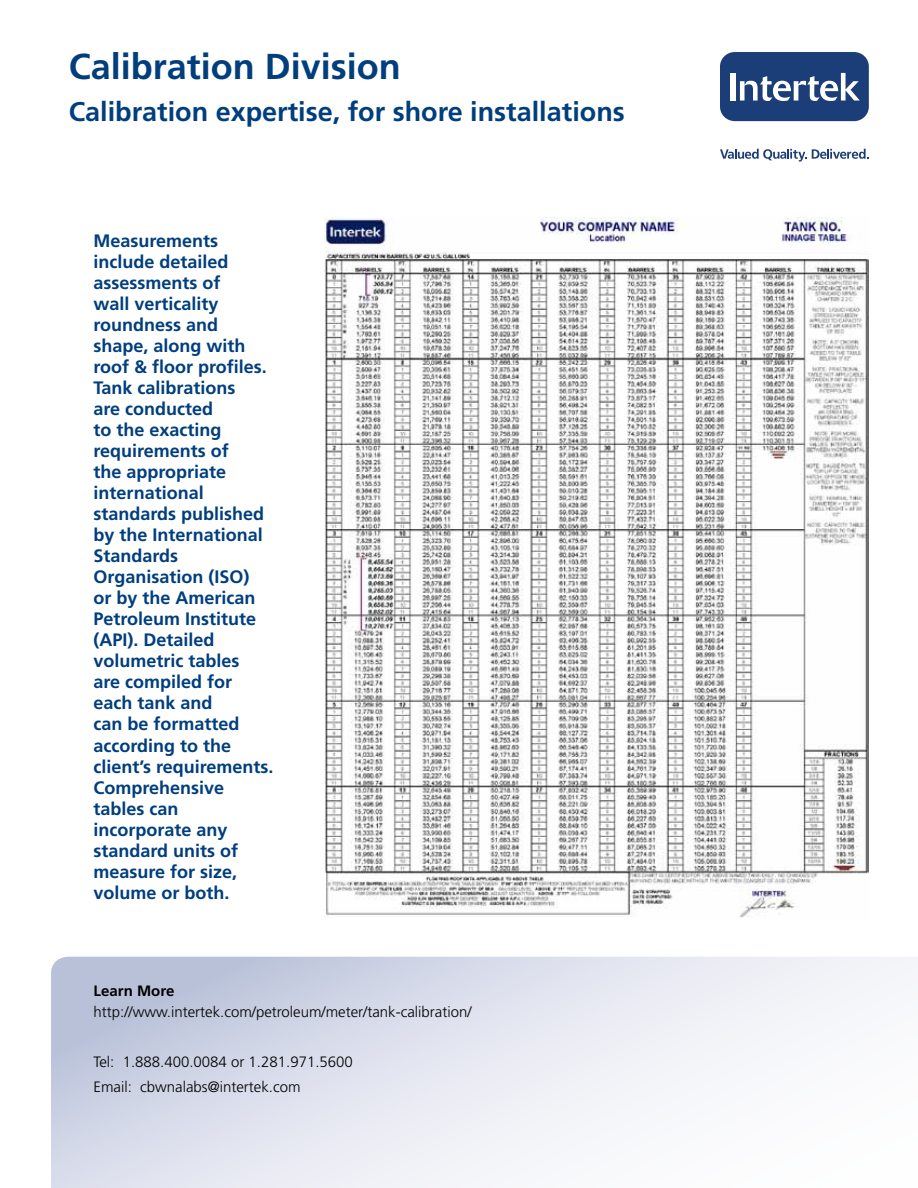
<style>
.page{position:relative;width:918px;height:1188px;background:#fff}
.page>*{position:absolute;margin:0;border:0;box-sizing:border-box;transform-origin:0 0}
.t1{font:700 36px "Frutiger LT Std";color:#003e7e}
.t2{font:700 27px "Frutiger LT Std";color:#003e7e}
.t3{font:700 18px/21px "Frutiger LT Std";color:#003e7e}
.t4{font:300 15px/25px "Frutiger LT Std";color:#000}
.t5{font:700 15px "Frutiger LT Std";color:#000}
</style>
<div class="page">
<svg style="left:51px;top:957px;width:867px;height:231px"></svg>
<div style="left:720px;top:52px;width:149px;height:69px;background:#1b3d78;border-radius:15px"></div>
<div style="left:730px;top:73px;width:5px;height:28px;background:#fff"></div>
<svg style="left:735px;top:72px;width:125px;height:29px"></svg>
<svg style="left:720px;top:149px;width:149px;height:13px"></svg>
<img style="left:324px;top:217px;width:544px;height:701px">
<h1 class="t1" style="left:69px;top:45px;width:334px">Calibration Division</h1>
<h2 class="t2" style="left:69px;top:96px;width:558px">Calibration expertise, for shore installations</h2>
<p class="t3" style="left:94px;top:231px;width:182px">Measurements include detailed assessments of<br>wall verticality roundness and shape, along with roof &amp; floor profiles.<br>Tank calibrations<br>are conducted<br>to the exacting requirements of<br>the appropriate international standards published by the International<br>Standards<br>Organisation (ISO)<br>or by the American<br>Petroleum Institute (API). Detailed volumetric tables<br>are compiled for each tank and<br>can be formatted according to the client’s requirements.<br>Comprehensive tables can incorporate any standard units of measure for size, volume or both.</p>
<p class="t5" style="left:94px;top:982px;width:82px">Learn More</p>
<p class="t4" style="left:94px;top:999px;width:380px">http://www.intertek.com/petroleum/meter/tank-calibration/</p>
<p class="t4" style="left:94px;top:1049px;width:261px">Tel: 1.888.400.0084 or 1.281.971.5600<br>Email: cbwnalabs@intertek.com</p>
</div>
